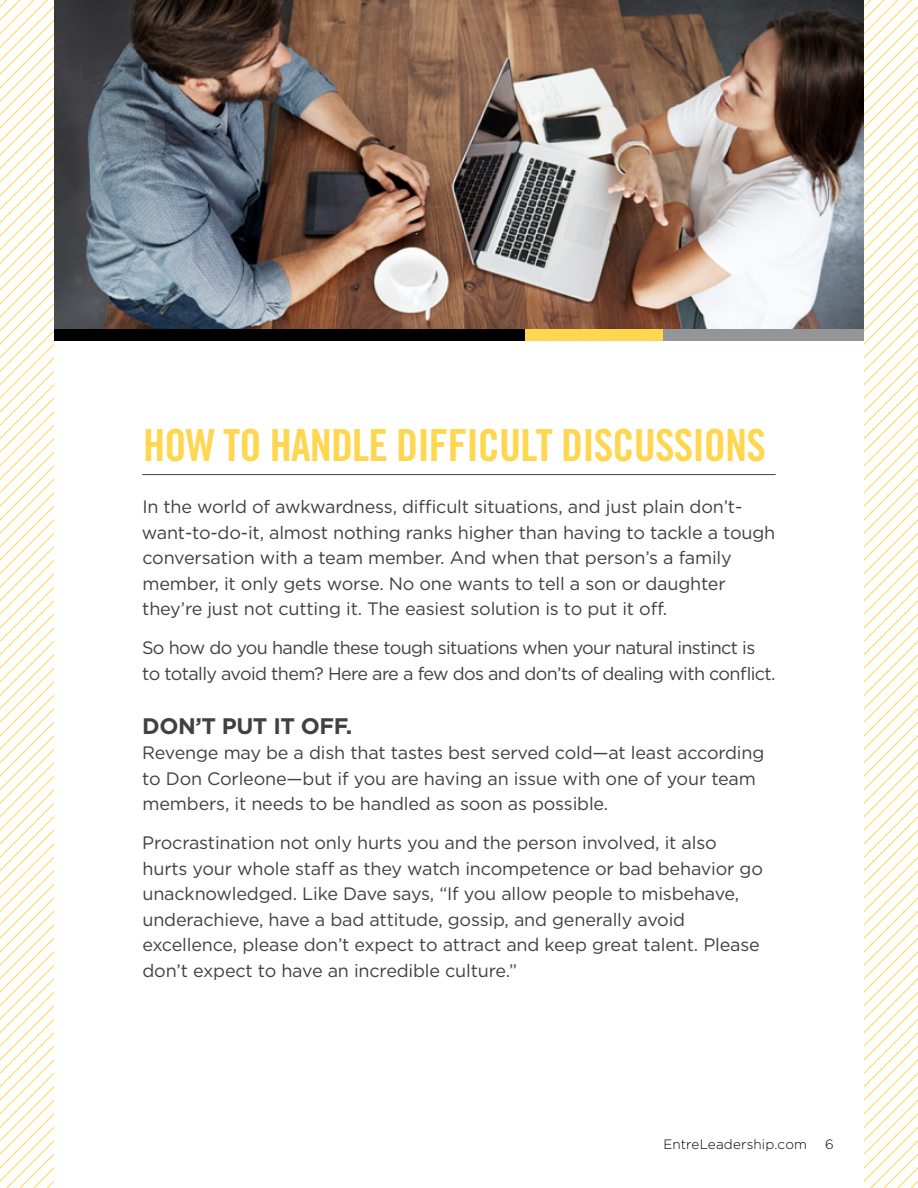
<style>
.page{position:relative;width:918px;height:1188px;background:#fff}
.page>*{position:absolute;margin:0;border:0;box-sizing:border-box;transform-origin:0 0}
.t1{font:44.25px "Trade Gothic LT Std Bd Cn 20";letter-spacing:-.02em;color:#ffd64f}
.t2{font:700 22.5px "Gotham";letter-spacing:-.02em;color:#414042}
.t3{font:18px/25.5px "Gotham";letter-spacing:-.01em;color:#414042}
.t4{font:18px/25.5px "Gotham";letter-spacing:-.035em;color:#414042}
.t5{font:300 13.5px "Gotham";letter-spacing:.01em;color:#000}
</style>
<div class="page">
<svg style="left:0;top:0;width:54px;height:1188px"></svg>
<svg style="left:864px;top:0;width:54px;height:1188px"></svg>
<img style="left:54px;top:0;width:810px;height:329px">
<div style="left:54px;top:329px;width:471px;height:11px;background:#000"></div>
<div style="left:525px;top:329px;width:138px;height:11px;background:#ffd64f"></div>
<div style="left:663px;top:329px;width:201px;height:11px;background:#939598"></div>
<hr style="left:142px;top:474px;width:634px;height:1px;background:#414042">
<h1 class="t1" style="left:143px;top:418px;width:624px">HOW TO HANDLE DIFFICULT DISCUSSIONS</h1>
<p class="t3" style="left:142px;top:494px;width:635px">In the world of awkwardness, difficult situations, and just plain don’t&shy;want-to-do-it, almost nothing ranks higher than having to tackle a tough conversation with a team member. And when that person’s a family member, it only gets worse. No one wants to tell a son or daughter they’re just not cutting it. The easiest solution is to put it off.</p>
<p class="t4" style="left:142px;top:635px;width:635px">So how do you handle these tough situations when your natural instinct is to totally avoid them? Here are a few dos and don’ts of dealing with conflict.</p>
<p class="t2" style="left:142px;top:711px;width:212px">DON’T PUT IT OFF.</p>
<p class="t3" style="left:142px;top:740px;width:624px">Revenge may be a dish that tastes best served cold—at least according to Don Corleone—but if you are having an issue with one of your team members, it needs to be handled as soon as possible.</p>
<p class="t3" style="left:142px;top:830px;width:622px">Procrastination not only hurts you and the person involved, it also hurts your whole staff as they watch incompetence or bad behavior go unacknowledged. Like Dave says, “If you allow people to misbehave, underachieve, have a bad attitude, gossip, and generally avoid excellence, please don’t expect to attract and keep great talent. Please don’t expect to have an incredible culture.”</p>
<p class="t5" style="left:664px;top:1137px;width:145px">EntreLeadership.com</p>
<p class="t5" style="left:825px;top:1137px;width:10px">6</p>
</div>
